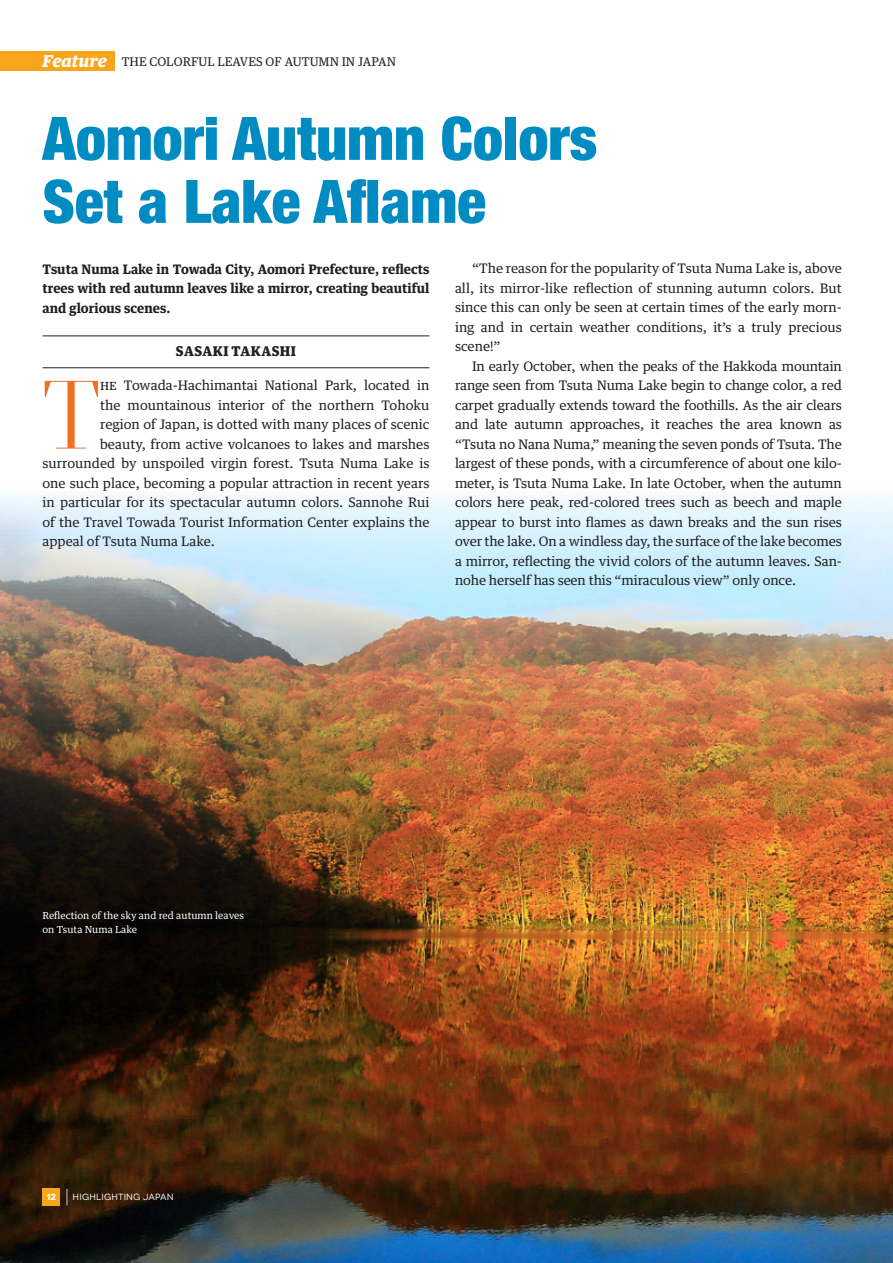
<style>
.page{position:relative;width:893px;height:1263px;background:#fff}
.page>*{position:absolute;margin:0;border:0;box-sizing:border-box;transform-origin:0 0}
.t1{font:300 96.75px "Prumo Display";color:#f36e21}
.t2{font:900 condensed 60px/63px "Helvetica Neue LT Pro";color:#008cc2}
.t3{font:300 19.5px "Novecentowide";color:#fff}
.t4{font:900 13.5px "Guardian Text Egyp";letter-spacing:.03em;color:#231f20}
.t5{font:13.2px/19.5px "Guardian Text Egyp";color:#231f20;text-align:justify}
.t6{font:700 13.2px/19.5px "Guardian Text Egyp";color:#231f20;text-align:justify}
.t7{font:12px "Guardian Text Egyp";color:#231f20}
.t8{font:9.75px/13.5px "Guardian Text Egyp";color:#fff}
.t9{font:9px "Novecentowide";letter-spacing:.02em;color:#fff}
.t10{font:700 9px "Novecentowide";color:#fff}
.s1{font-weight:900;font-style:italic;font-size:16.5px;color:#fff}
</style>
<div class="page">
<img style="left:0;top:335px;width:893px;height:928px">
<div style="left:0;top:51px;width:115px;height:20px;background:#f9a51b"></div>
<div style="left:43px;top:1188px;width:17px;height:18px;background:#f9a51b"></div>
<hr style="left:43px;top:336px;width:386px;height:1px;background:#231f20">
<hr style="left:43px;top:367px;width:386px;height:1px;background:#231f20">
<p class="t7" style="left:43px;top:52px;width:355px"><span class="s1">Feature</span> THE COLORFUL LEAVES OF AUTUMN IN JAPAN</p>
<h2 class="t2" style="left:43px;top:106px;width:556px">Aomori Autumn Colors<br>Set a Lake Aflame</h2>
<p class="t6" style="left:43px;top:258px;width:388px">Tsuta Numa Lake in Towada City, Aomori Prefecture, reflects trees with red autumn leaves like a mirror, creating beautiful and glorious scenes.</p>
<p class="t4" style="left:176px;top:339px;width:122px">SASAKI TAKASHI</p>
<h1 class="t1" style="left:43px;top:358px;width:59px">T</h1>
<p class="t5" style="left:100px;top:374px;width:331px">he Towada-Hachimantai National Park, located in</p>
<p class="t5" style="left:100px;top:394px;width:331px">the mountainous interior of the northern Tohoku</p>
<p class="t5" style="left:100px;top:413px;width:331px">region of Japan, is dotted with many places of scenic</p>
<p class="t5" style="left:100px;top:433px;width:331px">beauty, from active volcanoes to lakes and marshes</p>
<p class="t5" style="left:43px;top:452px;width:388px">surrounded by unspoiled virgin forest. Tsuta Numa Lake is</p>
<p class="t5" style="left:43px;top:472px;width:388px">one such place, becoming a popular attraction in recent years</p>
<p class="t5" style="left:43px;top:491px;width:388px">in particular for its spectacular autumn colors. Sannohe Rui</p>
<p class="t5" style="left:43px;top:511px;width:388px">of the Travel Towada Tourist Information Center explains the</p>
<p class="t5" style="left:43px;top:530px;width:174px">appeal of Tsuta Numa Lake.</p>
<p class="t5" style="left:455px;top:257px;width:388px;text-indent:17px">“The reason for the popularity of Tsuta Numa Lake is, above all, its mirror-like reflection of stunning autumn colors. But since this can only be seen at certain times of the early morn&shy;ing and in certain weather conditions, it’s a truly precious scene!”</p>
<p class="t5" style="left:455px;top:355px;width:388px;text-indent:17px">In early October, when the peaks of the Hakkoda mountain range seen from Tsuta Numa Lake begin to change color, a red carpet gradually extends toward the foothills. As the air clears and late autumn approaches, it reaches the area known as “Tsuta no Nana Numa,” meaning the seven ponds of Tsuta. The largest of these ponds, with a circumference of about one kilo&shy;meter, is Tsuta Numa Lake. In late October, when the autumn colors here peak, red-colored trees such as beech and maple appear to burst into flames as dawn breaks and the sun rises over the lake. On a windless day, the surface of the lake becomes a mirror, reflecting the vivid colors of the autumn leaves. San&shy;nohe herself has seen this “miraculous view” only once.</p>
<p class="t8" style="left:43px;top:908px;width:203px">Reflection of the sky and red autumn leaves on Tsuta Numa Lake</p>
<h3 class="t3" style="left:65px;top:1186px;width:6px">|</h3>
<p class="t10" style="left:46px;top:1191px;width:11px">12</p>
<p class="t9" style="left:73px;top:1192px;width:103px">HIGHLIGHTING JAPAN</p>
</div>
